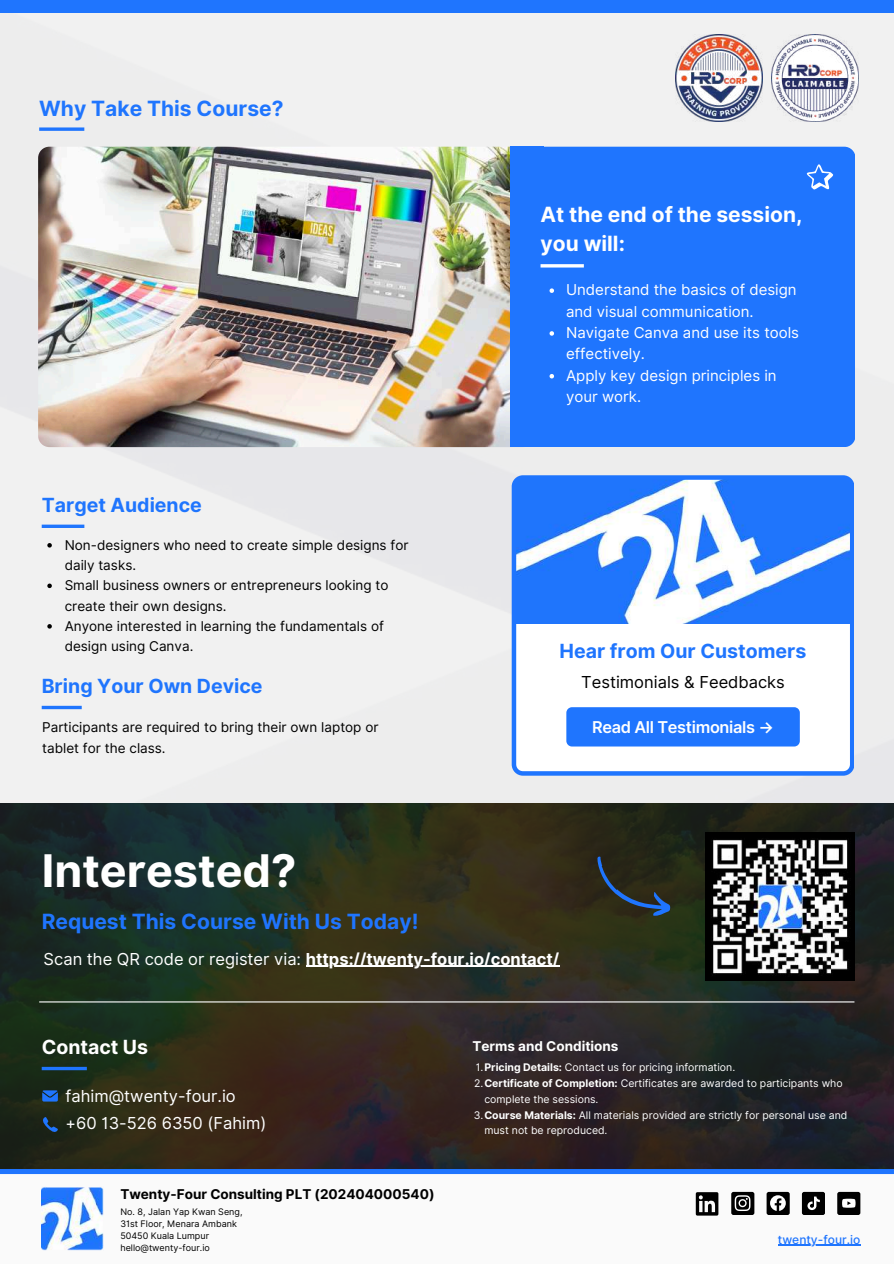
<style>
.page{position:relative;width:894px;height:1264px;background:#fff}
.page>*{position:absolute;margin:0;border:0;box-sizing:border-box;transform-origin:0 0}
.t1{font:700 45px "Inter";color:#fff}
.t2{font:700 21px "Inter";color:#1f75fe}
.t3{font:700 21px/29.2px "Inter";color:#fff}
.t4{font:700 19.5px "Inter";color:#1f75fe}
.t5{font:700 19.5px "Inter";color:#fff}
.t6{font:700 16.5px "Inter";color:#fff}
.t7{font:16.5px/27px "Inter";color:#fff}
.t8{font:16.5px "Inter";color:#000}
.t9{font:600 16.35px "Inter";letter-spacing:-.02em;color:#fff}
.t10{font:15px/21.3px "Inter";color:#fff}
.t11{font:13.5px/20.2px "Inter";color:#000}
.t12{font:700 13.5px "Inter";color:#000}
.t13{font:700 13.5px "Inter";color:#fff}
.t14{font:500 12px "Inter";color:#1f75fe}
.t15{font:10.5px "Inter";color:#fff}
.t16{font:9px/12px "Inter";color:#000}
.s1{font-weight:400}
.s2{font-weight:700}
</style>
<div class="page">
<img style="left:0;top:13px;width:893px;height:790px">
<svg style="left:39px;top:127px;width:45px;height:4px"></svg>
<svg style="left:0;top:803px;width:893px;height:366px;background:#282a20"></svg>
<svg style="left:585px;top:855px;width:90px;height:69px;background:#292f28"></svg>
<svg style="left:42px;top:1066px;width:45px;height:4px"></svg>
<svg style="left:0;top:1169px;width:893px;height:82px"></svg>
<svg style="left:42px;top:1090px;width:16px;height:11px"></svg>
<svg style="left:42px;top:1116px;width:16px;height:17px"></svg>
<svg style="left:695px;top:1192px;width:23px;height:23px"></svg>
<div style="left:731px;top:1191px;width:23px;height:23px;background:#000;border-radius:2px"></div>
<svg style="left:734px;top:1195px;width:16px;height:15px"></svg>
<div style="left:766px;top:1191px;width:23px;height:23px;background:#000;border-radius:2px"></div>
<svg style="left:770px;top:1195px;width:15px;height:15px"></svg>
<div style="left:801px;top:1191px;width:23px;height:23px;background:#000;border-radius:2px"></div>
<svg style="left:807px;top:1196px;width:12px;height:13px"></svg>
<div style="left:837px;top:1191px;width:23px;height:23px;background:#000;border-radius:2px"></div>
<svg style="left:842px;top:1198px;width:13px;height:9px"></svg>
<div style="left:0;top:0;width:893px;height:13px;background:#1f75fe"></div>
<hr style="left:39px;top:1001px;width:815px;height:1px;background:#fff">
<img style="left:42px;top:1185px;width:62px;height:65px">
<svg style="left:42px;top:705px;width:40px;height:4px"></svg>
<svg style="left:42px;top:524px;width:42px;height:4px"></svg>
<img style="left:675px;top:35px;width:87px;height:87px">
<img style="left:771px;top:35px;width:87px;height:87px">
<img style="left:705px;top:832px;width:149px;height:148px">
<div style="left:508px;top:147px;width:346px;height:300px;background:#1f75fe;border-radius:11px"></div>
<img style="left:38px;top:147px;width:496px;height:300px;border-radius:11px">
<div style="left:510px;top:147px;width:34px;height:300px;background:#1f75fe"></div>
<svg style="left:806px;top:164px;width:27px;height:26px"></svg>
<hr style="left:540px;top:264px;width:43px;height:3px;background:#fff">
<hr style="left:306px;top:965px;width:253px;height:1px;background:#fff">
<hr style="left:777px;top:1244px;width:83px;height:1px;background:#1f75fe">
<svg style="left:47px;top:543px;width:5px;height:4px"></svg>
<svg style="left:47px;top:583px;width:5px;height:5px"></svg>
<svg style="left:47px;top:624px;width:5px;height:4px"></svg>
<svg style="left:549px;top:288px;width:5px;height:5px"></svg>
<svg style="left:549px;top:331px;width:5px;height:5px"></svg>
<svg style="left:549px;top:374px;width:5px;height:4px"></svg>
<svg style="left:511px;top:475px;width:342px;height:300px"></svg>
<h2 class="t2" style="left:39px;top:96px;width:246px">Why Take This Course?</h2>
<h3 class="t4" style="left:42px;top:493px;width:162px">Target Audience</h3>
<p class="t11" style="left:65px;top:535px;width:345px">Non-designers who need to create simple designs for daily tasks.<br>Small business owners or entrepreneurs looking to create their own designs.<br>Anyone interested in learning the fundamentals of design using Canva.</p>
<h3 class="t4" style="left:42px;top:674px;width:222px">Bring Your Own Device</h3>
<p class="t11" style="left:42px;top:717px;width:338px">Participants are required to bring their own laptop or tablet for the class.</p>
<h1 class="t1" style="left:42px;top:843px;width:256px">Interested?</h1>
<h2 class="t2" style="left:42px;top:908px;width:378px">Request This Course With Us Today!</h2>
<h2 class="t3" style="left:540px;top:200px;width:263px">At the end of the session, you will:</h2>
<p class="t10" style="left:566px;top:279px;width:234px">Understand the basics of design and visual communication.<br>Navigate Canva and use its tools effectively.<br>Apply key design principles in your work.</p>
<h3 class="t4" style="left:559px;top:639px;width:248px">Hear from Our Customers</h3>
<p class="t8" style="left:581px;top:672px;width:205px">Testimonials &amp; Feedbacks</p>
<p class="t9" style="left:592px;top:716px;width:183px">Read All Testimonials →</p>
<p class="t6" style="left:44px;top:948px;width:517px"><span class="s1">Scan the QR code or register via:</span> https://twenty-four.io/contact/</p>
<h3 class="t5" style="left:42px;top:1035px;width:108px">Contact Us</h3>
<p class="t7" style="left:66px;top:1082px;width:202px">fahim@twenty-four.io +60 13-526 6350 (Fahim)</p>
<p class="t12" style="left:120px;top:1185px;width:315px">Twenty-Four Consulting PLT (202404000540)</p>
<p class="t16" style="left:120px;top:1205px;width:124px">No. 8, Jalan Yap Kwan Seng,<br>31st Floor, Menara Ambank<br>50450 Kuala Lumpur hello@twenty-four.io</p>
<p class="t13" style="left:472px;top:1037px;width:148px">Terms and Conditions</p>
<p class="t15" style="left:475px;top:1061px;width:261px">1.<span class="s2">Pricing Details:</span> Contact us for pricing information.</p>
<p class="t15" style="left:474px;top:1077px;width:370px">2.<span class="s2">Certificate of Completion:</span> Certificates are awarded to participants who</p>
<p class="t15" style="left:484px;top:1092px;width:116px">complete the sessions.</p>
<p class="t15" style="left:473px;top:1108px;width:375px">3.<span class="s2">Course Materials:</span> All materials provided are strictly for personal use and</p>
<p class="t15" style="left:484px;top:1124px;width:125px">must not be reproduced.</p>
<p class="t14" style="left:777px;top:1232px;width:84px">twenty-four.io</p>
</div>
